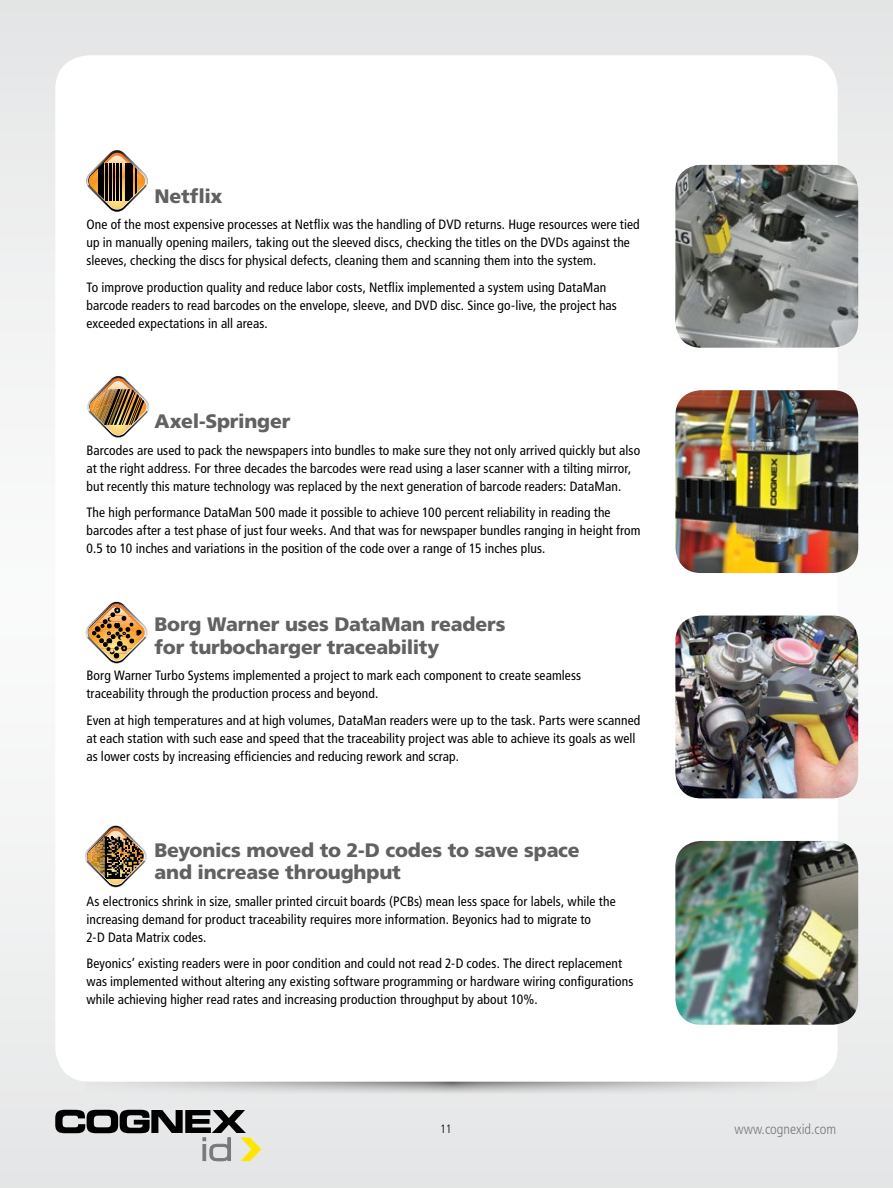
<style>
.page{position:relative;width:893px;height:1188px;background:#fff}
.page>*{position:absolute;margin:0;border:0;box-sizing:border-box;transform-origin:0 0}
.t1{font:900 19.5px/22.5px "Frutiger LT Std";letter-spacing:-.01em;color:#626161}
.t2{font:300 condensed 14.25px "Frutiger LT Std";color:#757a7b}
.t3{font:condensed 13.5px/18px "Frutiger LT Std";letter-spacing:.01em;color:#000}
.t4{font:300 condensed 12px "Frutiger LT Std";color:#000}
</style>
<div class="page">
<div style="left:0;top:0;width:893px;height:1188px;background:linear-gradient(to bottom,#f0f0f0,#f1f1f1)"></div>
<svg style="left:85px;top:1082px;width:732px;height:21px;background:#dadadb"></svg>
<div style="left:55px;top:55px;width:783px;height:1027px;background:#fff;border-radius:34px"></div>
<svg style="left:55px;top:1110px;width:206px;height:52px;background:#a7a7a3"></svg>
<hr style="left:0;top:0;width:1px;height:1188px;background:#f1f2f2">
<img style="left:675px;top:616px;width:183px;height:182px">
<img style="left:675px;top:841px;width:183px;height:184px">
<img style="left:675px;top:165px;width:183px;height:183px">
<img style="left:675px;top:390px;width:183px;height:183px">
<svg style="left:86px;top:150px;width:62px;height:62px"></svg>
<hr style="left:98px;top:164px;width:3px;height:37px;background:#000">
<hr style="left:102px;top:164px;width:2px;height:37px;background:#000">
<hr style="left:106px;top:164px;width:2px;height:37px;background:#000">
<hr style="left:110px;top:164px;width:2px;height:37px;background:#000">
<hr style="left:113px;top:164px;width:2px;height:37px;background:#000">
<hr style="left:116px;top:164px;width:3px;height:37px;background:#000">
<hr style="left:121px;top:164px;width:1px;height:37px;background:#000">
<hr style="left:125px;top:164px;width:1px;height:37px;background:#000">
<hr style="left:128px;top:164px;width:2px;height:37px;background:#000">
<hr style="left:131px;top:164px;width:2px;height:37px;background:#000">
<hr style="left:135px;top:164px;width:1px;height:37px;background:#000">
<img style="left:87px;top:376px;width:62px;height:62px">
<img style="left:86px;top:602px;width:62px;height:61px">
<img style="left:84px;top:825px;width:63px;height:62px">
<h1 class="t1" style="left:154px;top:185px;width:70px">Netflix</h1>
<p class="t3" style="left:86px;top:216px;width:555px">One of the most expensive processes at Netflix was the handling of DVD returns. Huge resources were tied up in manually opening mailers, taking out the sleeved discs, checking the titles on the DVDs against the sleeves, checking the discs for physical defects, cleaning them and scanning them into the system.</p>
<p class="t3" style="left:86px;top:278px;width:532px">To improve production quality and reduce labor costs, Netflix implemented a system using DataMan barcode readers to read barcodes on the envelope, sleeve, and DVD disc. Since go-live, the project has exceeded expectations in all areas.</p>
<h1 class="t1" style="left:154px;top:410px;width:137px">Axel-Springer</h1>
<p class="t3" style="left:86px;top:441px;width:555px">Barcodes are used to pack the newspapers into bundles to make sure they not only arrived quickly but also at the right address. For three decades the barcodes were read using a laser scanner with a tilting mirror, but recently this mature technology was replaced by the next generation of barcode readers: DataMan.</p>
<p class="t3" style="left:86px;top:504px;width:556px">The high performance DataMan 500 made it possible to achieve 100 percent reliability in reading the barcodes after a test phase of just four weeks. And that was for newspaper bundles ranging in height from<br>0.5 to 10 inches and variations in the position of the code over a range of 15 inches plus.</p>
<h1 class="t1" style="left:154px;top:613px;width:352px">Borg Warner uses DataMan readers for turbocharger traceability</h1>
<p class="t3" style="left:86px;top:667px;width:496px">Borg Warner Turbo Systems implemented a project to mark each component to create seamless traceability through the production process and beyond.</p>
<p class="t3" style="left:86px;top:711px;width:555px">Even at high temperatures and at high volumes, DataMan readers were up to the task. Parts were scanned at each station with such ease and speed that the traceability project was able to achieve its goals as well as lower costs by increasing efficiencies and reducing rework and scrap.</p>
<h1 class="t1" style="left:154px;top:838px;width:427px">Beyonics moved to 2-D codes to save space and increase throughput</h1>
<p class="t3" style="left:86px;top:892px;width:531px">As electronics shrink in size, smaller printed circuit boards (PCBs) mean less space for labels, while the increasing demand for product traceability requires more information. Beyonics had to migrate to<br>2-D Data Matrix codes.</p>
<p class="t3" style="left:86px;top:954px;width:548px">Beyonics’ existing readers were in poor condition and could not read 2-D codes. The direct replacement was implemented without altering any existing software programming or hardware wiring configurations while achieving higher read rates and increasing production throughput by about 10%.</p>
<p class="t4" style="left:440px;top:1122px;width:13px">11</p>
<p class="t2" style="left:734px;top:1121px;width:103px">www.cognexid.com</p>
</div>
